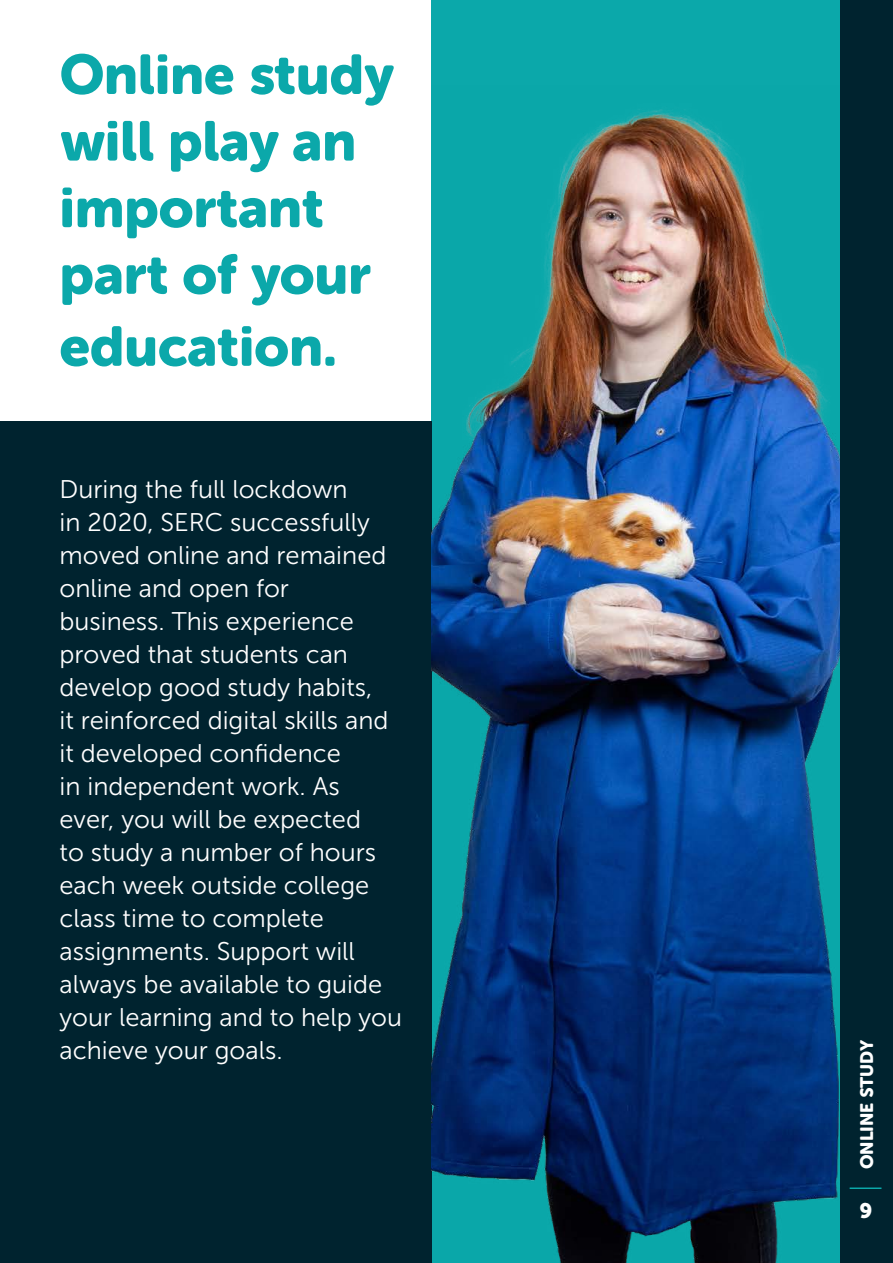
<style>
.page{position:relative;width:893px;height:1263px;background:#fff}
.page>*{position:absolute;margin:0;border:0;box-sizing:border-box;transform-origin:0 0}
.Text__P{font:55.5px/66.6px "Museo Sans Rounded 900";color:#0ba8aa}
.Text__P-2{font:25.5px/33px "Museo Sans 300";color:#fff}
.t1{font:21px "Museo Sans 900";color:#fff}
.t2{font:18px "Museo Sans Rounded 900";color:#fff}
</style>
<div class="page">
<div style="left:839px;top:0;width:54px;height:1263px;background:#00232f"></div>
<hr style="left:850px;top:1187px;width:31px;height:2px;background:#0ba8aa">
<div style="left:432px;top:0;width:408px;height:1263px;background:#0ba8aa"></div>
<div style="left:0;top:421px;width:432px;height:842px;background:#00232f"></div>
<img style="left:432px;top:109px;width:408px;height:1154px">
<p class="Text__P" style="left:60px;top:42px;width:335px">Online study will play an important part of your</p>
<p class="Text__P" style="left:60px;top:313px;width:279px">education.</p>
<p class="Text__P-2" style="left:60px;top:473px;width:344px">During the full lockdown<br>in 2020, SERC successfully moved online and remained online and open for<br>business. This experience proved that students can develop good study habits,<br>it reinforced digital skills and it developed confidence<br>in independent work. As<br>ever, you will be expected<br>to study a number of hours each week outside college class time to complete assignments. Support will always be available to guide your learning and to help you achieve your goals.</p>
<p class="t2" style="left:857px;top:1169px;width:131px;rotate:-90deg">ONLINE STUDY</p>
<p class="t1" style="left:859px;top:1199px;width:14px">9</p>
</div>
